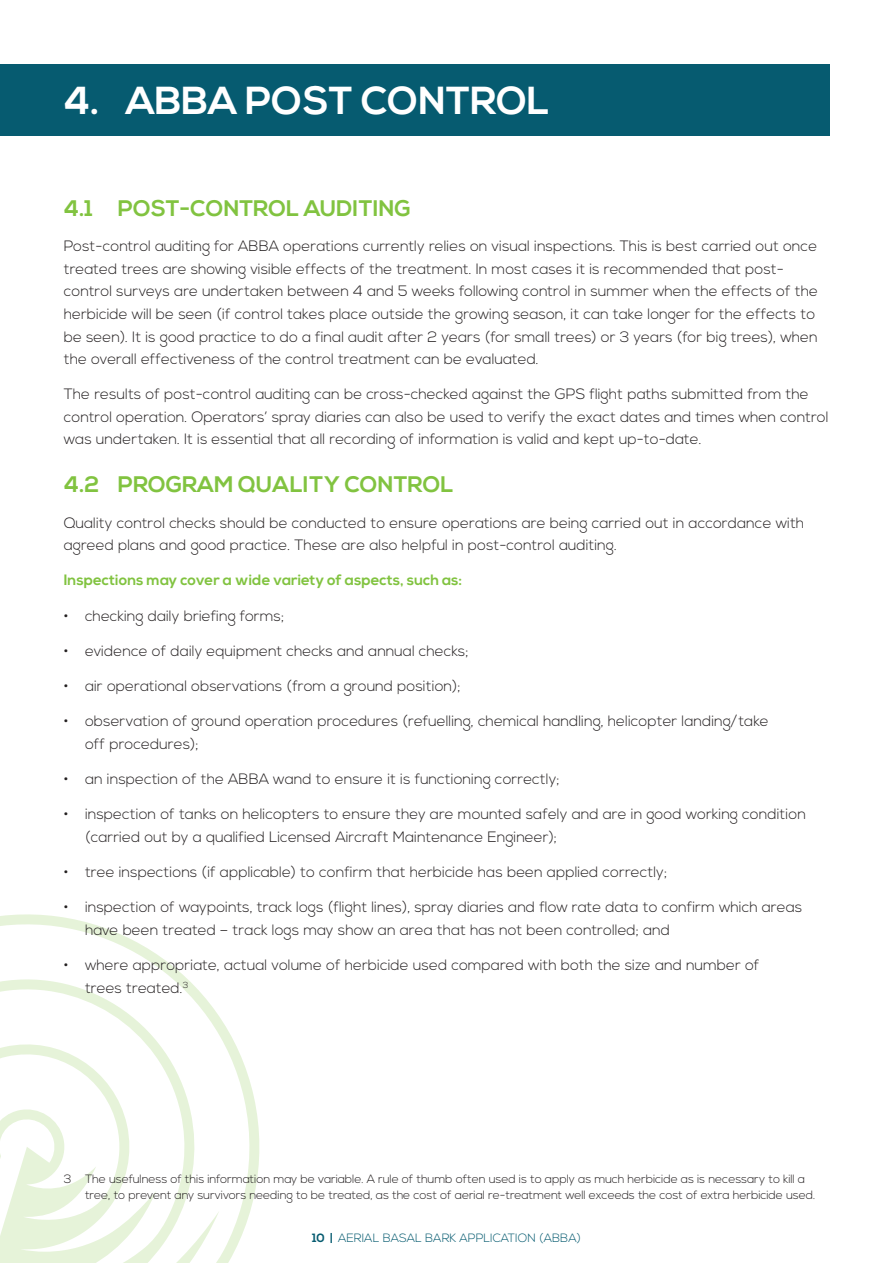
<style>
.page{position:relative;width:893px;height:1263px;background:#fff}
.page>*{position:absolute;margin:0;border:0;box-sizing:border-box;transform-origin:0 0}
.t1{font:700 39px "Nexa";color:#fff}
.HEAD{font:700 22.5px "Nexa";color:#81c340}
.BULLETS{font:300 15px/22.5px "Nexa";color:#231f20}
.Subhead{font:700 15px "Nexa";color:#81c340}
.BODY{font:300 12px/16.5px "Nexa";letter-spacing:-.01em;color:#231f20}
.t2{font:300 12px "Nexa";color:#065b70}
.s1{font-weight:700}
</style>
<div class="page">
<svg style="left:0;top:914px;width:260px;height:349px"></svg>
<div style="left:0;top:64px;width:829px;height:72px;background:#065b70"></div>
<p class="t1" style="left:64px;top:78px;width:487px">4. ABBA POST CONTROL</p>
<p class="HEAD" style="left:64px;top:195px;width:349px">4.1 POST-CONTROL AUDITING</p>
<p class="BULLETS" style="left:64px;top:236px;width:756px">Post-control auditing for ABBA operations currently relies on visual inspections. This is best carried out once treated trees are showing visible effects of the treatment. In most cases it is recommended that post&shy;control surveys are undertaken between 4 and 5 weeks following control in summer when the effects of the herbicide will be seen (if control takes place outside the growing season, it can take longer for the effects to be seen). It is good practice to do a final audit after 2 years (for small trees) or 3 years (for big trees), when the overall effectiveness of the control treatment can be evaluated.</p>
<p class="BULLETS" style="left:64px;top:383px;width:766px">The results of post-control auditing can be cross-checked against the GPS flight paths submitted from the control operation. Operators’ spray diaries can also be used to verify the exact dates and times when control was undertaken. It is essential that all recording of information is valid and kept up-to-date.</p>
<p class="HEAD" style="left:64px;top:471px;width:391px">4.2 PROGRAM QUALITY CONTROL</p>
<p class="BULLETS" style="left:64px;top:512px;width:742px">Quality control checks should be conducted to ensure operations are being carried out in accordance with agreed plans and good practice. These are also helpful in post-control auditing.</p>
<p class="Subhead" style="left:64px;top:571px;width:400px">Inspections may cover a wide variety of aspects, such as:</p>
<p class="BULLETS" style="left:64px;top:605px;width:222px">• checking daily briefing forms;</p>
<p class="BULLETS" style="left:64px;top:640px;width:406px">• evidence of daily equipment checks and annual checks;</p>
<p class="BULLETS" style="left:64px;top:675px;width:398px">• air operational observations (from a ground position);</p>
<p class="BULLETS" style="left:85px;top:711px;width:685px;text-indent:-21px">• observation of ground operation procedures (refuelling, chemical handling, helicopter landing/take off procedures);</p>
<p class="BULLETS" style="left:64px;top:768px;width:497px">• an inspection of the ABBA wand to ensure it is functioning correctly;</p>
<p class="BULLETS" style="left:85px;top:804px;width:722px;text-indent:-21px">• inspection of tanks on helicopters to ensure they are mounted safely and are in good working condition (carried out by a qualified Licensed Aircraft Maintenance Engineer);</p>
<p class="BULLETS" style="left:64px;top:861px;width:605px">• tree inspections (if applicable) to confirm that herbicide has been applied correctly;</p>
<p class="BULLETS" style="left:85px;top:897px;width:719px;text-indent:-21px">• inspection of waypoints, track logs (flight lines), spray diaries and flow rate data to confirm which areas have been treated – track logs may show an area that has not been controlled; and</p>
<p class="BULLETS" style="left:85px;top:954px;width:676px;text-indent:-21px">• where appropriate, actual volume of herbicide used compared with both the size and number of trees treated.<sup>3</sup></p>
<p class="BODY" style="left:85px;top:1171px;width:732px;text-indent:-21px">3 The usefulness of this information may be variable. A rule of thumb often used is to apply as much herbicide as is necessary to kill a tree, to prevent any survivors needing to be treated, as the cost of aerial re-treatment well exceeds the cost of extra herbicide used.</p>
<p class="t2" style="left:312px;top:1231px;width:270px"><span class="s1">10 |</span> AERIAL BASAL BARK APPLICATION (ABBA)</p>
</div>
